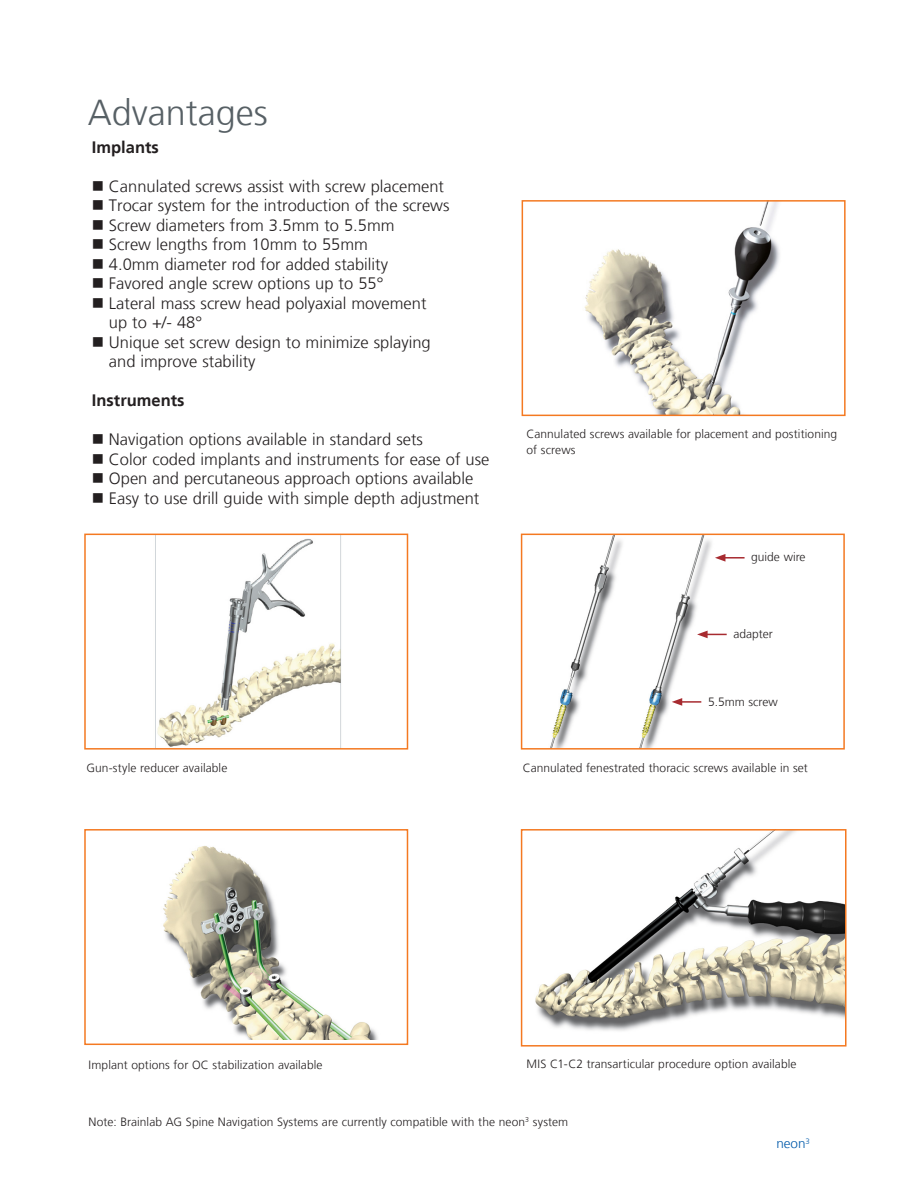
<style>
.page{position:relative;width:918px;height:1188px;background:#fff}
.page>*{position:absolute;margin:0;border:0;box-sizing:border-box;transform-origin:0 0}
.t1{font:300 36px "Frutiger LT";color:#576065}
.t2{font:300 16.5px/19.5px "Frutiger LT";color:#231f20}
.Fließtext_bold_engli{font:700 16.5px "Frutiger LT";color:#231f20}
.t3{font:300 13.5px "Frutiger LT";color:#015aaa}
.Komp_Artikel_2__Spra{font:300 12px/15.6px "Frutiger LT";letter-spacing:.005em;color:#231f20}
.GS_light_1__Sprache{font:300 12px "Frutiger LT";color:#231f20}
</style>
<div class="page">
<img style="left:535px;top:832px;width:309px;height:199px">
<div style="left:521px;top:829px;width:326px;height:218px;border:2px solid #f47921"></div>
<img style="left:584px;top:203px;width:196px;height:210px">
<div style="left:522px;top:200px;width:324px;height:216px;border:2px solid #f47921"></div>
<img style="left:163px;top:846px;width:215px;height:194px">
<div style="left:84px;top:829px;width:324px;height:216px;border:2px solid #f47921"></div>
<img style="left:550px;top:537px;width:176px;height:210px">
<div style="left:521px;top:534px;width:324px;height:216px;border:2px solid #f47921"></div>
<hr style="left:723px;top:557px;width:22px;height:2px;background:#a72b30">
<svg style="left:715px;top:554px;width:10px;height:8px"></svg>
<svg style="left:697px;top:631px;width:30px;height:7px"></svg>
<hr style="left:680px;top:701px;width:21px;height:2px;background:#a72b30">
<svg style="left:672px;top:698px;width:10px;height:8px"></svg>
<img style="left:155px;top:537px;width:186px;height:210px">
<div style="left:84px;top:534px;width:324px;height:216px;border:2px solid #f47921"></div>
<p class="t1" style="left:88px;top:92px;width:182px">Advantages</p>
<p class="Fließtext_bold_engli" style="left:92px;top:137px;width:68px">Implants</p>
<p class="t2" style="left:109px;top:177px;width:337px">Cannulated screws assist with screw placement</p>
<p class="t2" style="left:109px;top:196px;width:342px">Trocar system for the introduction of the screws</p>
<p class="t2" style="left:109px;top:216px;width:287px">Screw diameters from 3.5mm to 5.5mm</p>
<p class="t2" style="left:109px;top:235px;width:261px">Screw lengths from 10mm to 55mm</p>
<p class="t2" style="left:109px;top:255px;width:281px">4.0mm diameter rod for added stability</p>
<p class="t2" style="left:109px;top:274px;width:276px">Favored angle screw options up to 55°</p>
<p class="t2" style="left:109px;top:294px;width:319px">Lateral mass screw head polyaxial movement up to +/- 48°</p>
<p class="t2" style="left:109px;top:333px;width:323px">Unique set screw design to minimize splaying and improve stability</p>
<p class="Fließtext_bold_engli" style="left:92px;top:391px;width:94px">Instruments</p>
<p class="t2" style="left:109px;top:430px;width:316px">Navigation options available in standard sets</p>
<p class="t2" style="left:109px;top:450px;width:382px">Color coded implants and instruments for ease of use</p>
<p class="t2" style="left:109px;top:469px;width:366px">Open and percutaneous approach options available</p>
<p class="t2" style="left:109px;top:489px;width:372px">Easy to use drill guide with simple depth adjustment</p>
<p class="Komp_Artikel_2__Spra" style="left:86px;top:760px;width:143px">Gun-style reducer available</p>
<p class="Komp_Artikel_2__Spra" style="left:527px;top:426px;width:312px">Cannulated screws available for placement and postitioning of screws</p>
<p class="GS_light_1__Sprache" style="left:751px;top:550px;width:56px">guide wire</p>
<p class="GS_light_1__Sprache" style="left:733px;top:627px;width:41px">adapter</p>
<p class="GS_light_1__Sprache" style="left:708px;top:695px;width:71px">5.5mm screw</p>
<p class="Komp_Artikel_2__Spra" style="left:523px;top:760px;width:287px">Cannulated fenestrated thoracic screws available in set</p>
<p class="Komp_Artikel_2__Spra" style="left:89px;top:1057px;width:235px">Implant options for OC stabilization available</p>
<p class="Komp_Artikel_2__Spra" style="left:527px;top:1056px;width:271px">MIS C1-C2 transarticular procedure option available</p>
<p class="Komp_Artikel_2__Spra" style="left:89px;top:1114px;width:481px">Note: Brainlab AG Spine Navigation Systems are currently compatible with the neon<sup>3</sup> system</p>
<p class="t3" style="left:776px;top:1136px;width:35px">neon<sup>3</sup></p>
</div>
